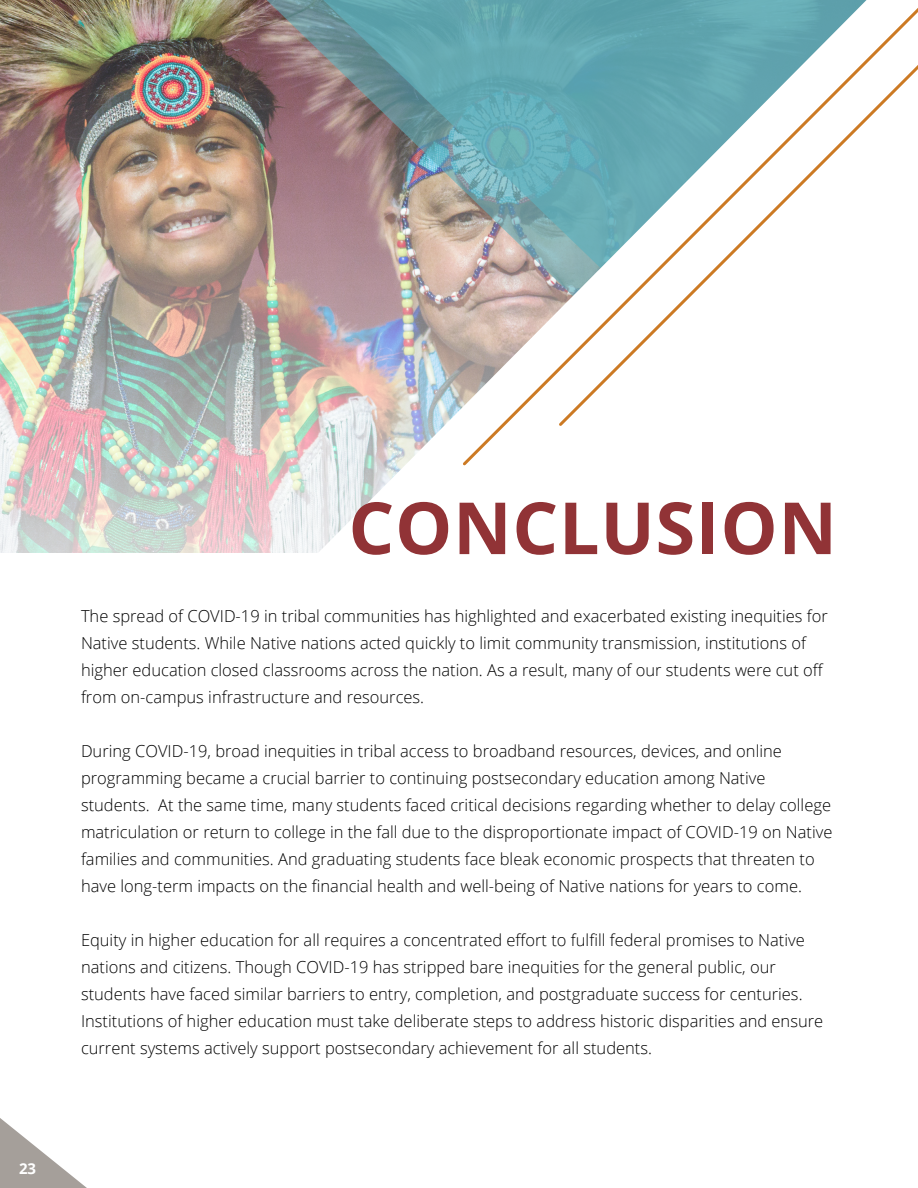
<style>
.page{position:relative;width:918px;height:1188px;background:#fff}
.page>*{position:absolute;margin:0;border:0;box-sizing:border-box;transform-origin:0 0}
.t1{font:700 72px "Open Sans";letter-spacing:.01em;color:#913336}
.t2{font:300 16.5px/27px "Open Sans";color:#000}
.t3{font:700 15px "Open Sans";color:#fff}
</style>
<div class="page">
<svg style="left:0;top:1118px;width:87px;height:70px"></svg>
<img style="left:0;top:0;width:317px;height:553px">
<img style="left:253px;top:0;width:56px;height:329px">
<img style="left:317px;top:0;width:143px;height:552px">
<svg style="left:460px;top:0;width:458px;height:466px"></svg>
<p class="t3" style="left:19px;top:1158px;width:19px">23</p>
<h1 class="t1" style="left:348px;top:477px;width:490px">CONCLUSION</h1>
<p class="t2" style="left:81px;top:602px;width:748px">The spread of COVID-19 in tribal communities has highlighted and exacerbated existing inequities for Native students. While Native nations acted quickly to limit community transmission, institutions of higher education closed classrooms across the nation. As a result, many of our students were cut off from on-campus infrastructure and resources.</p>
<p class="t2" style="left:81px;top:737px;width:753px">During COVID-19, broad inequities in tribal access to broadband resources, devices, and online programming became a crucial barrier to continuing postsecondary education among Native students. At the same time, many students faced critical decisions regarding whether to delay college matriculation or return to college in the fall due to the disproportionate impact of COVID-19 on Native families and communities. And graduating students face bleak economic prospects that threaten to have long-term impacts on the financial health and well-being of Native nations for years to come.</p>
<p class="t2" style="left:81px;top:926px;width:744px">Equity in higher education for all requires a concentrated effort to fulfill federal promises to Native nations and citizens. Though COVID-19 has stripped bare inequities for the general public, our students have faced similar barriers to entry, completion, and postgraduate success for centuries.<br>Institutions of higher education must take deliberate steps to address historic disparities and ensure current systems actively support postsecondary achievement for all students.</p>
</div>
